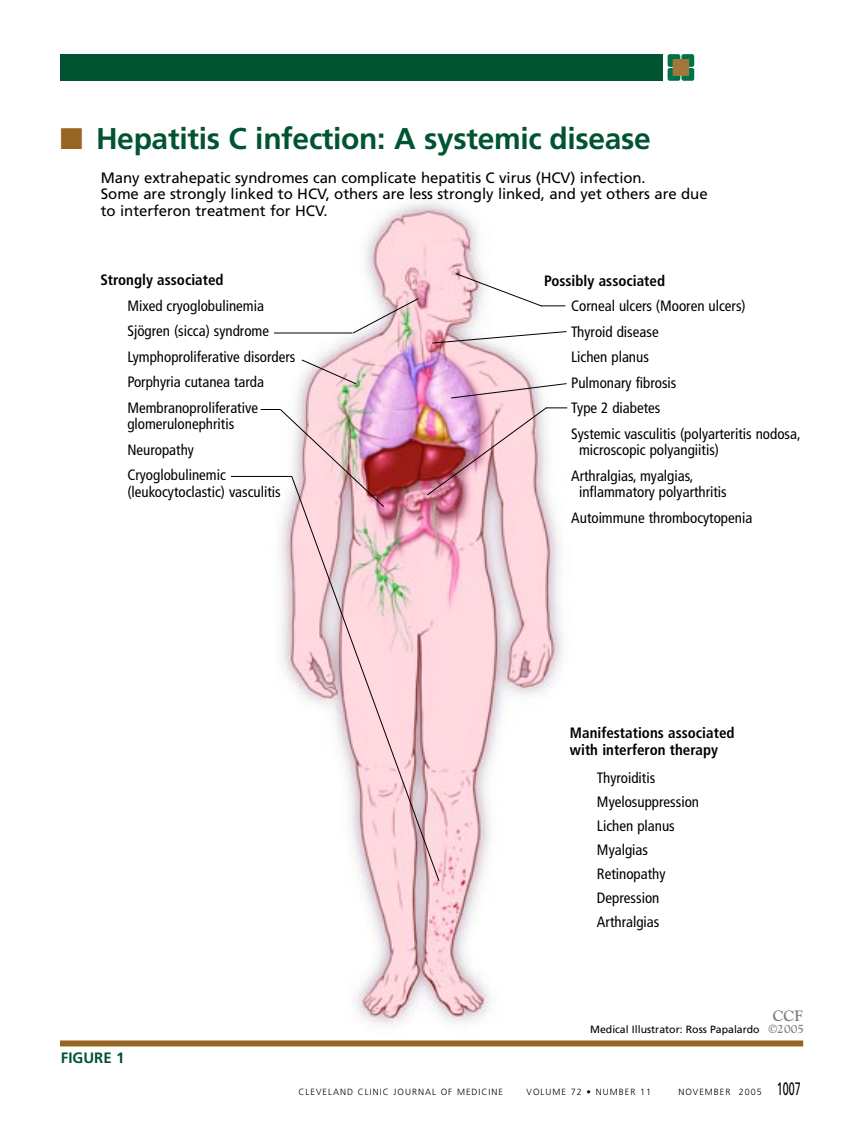
<style>
.page{position:relative;width:864px;height:1134px;background:#fff}
.page>*{position:absolute;margin:0;border:0;box-sizing:border-box;transform-origin:0 0}
.t1{font:700 30px "Frutiger";letter-spacing:-.01em;color:#015432}
.t2{font:condensed 15px/25.5px "Frutiger";color:#000}
.t3{font:15px/16.5px "Frutiger";letter-spacing:-.005em;color:#000}
.t4{font:700 condensed 15px/16.5px "Frutiger";color:#000}
.t5{font:700 15px "Frutiger";color:#015432}
.t6{font:700 15px "Goudy";color:#808080}
.t7{font:700 12px "Goudy";color:#808080}
.t8{font:10.5px "Frutiger";color:#000}
.t9{font:300 9px "Frutiger";letter-spacing:.11em;color:#000}
.s1{color:#976422}
.s2{font-weight:400;font-size:18px}
</style>
<div class="page">
<img style="left:231px;top:202px;width:337px;height:823px">
<div style="left:60px;top:54px;width:603px;height:27px;background:#015432"></div>
<svg style="left:667px;top:55px;width:28px;height:25px"></svg>
<svg style="left:668px;top:54px;width:26px;height:27px"></svg>
<div style="left:673px;top:60px;width:16px;height:15px;background:#a17638"></div>
<div style="left:60px;top:1040px;width:743px;height:6px;background:#976422"></div>
<hr style="left:274px;top:333px;width:78px;height:1px;background:#000">
<svg style="left:352px;top:298px;width:67px;height:36px"></svg>
<svg style="left:301px;top:359px;width:56px;height:26px"></svg>
<svg style="left:455px;top:273px;width:110px;height:34px"></svg>
<svg style="left:431px;top:331px;width:136px;height:13px"></svg>
<svg style="left:450px;top:383px;width:118px;height:16px"></svg>
<img style="left:426px;top:407px;width:141px;height:89px">
<img style="left:261px;top:408px;width:124px;height:100px">
<hr style="left:231px;top:476px;width:61px;height:1px;background:#000">
<svg style="left:291px;top:475px;width:149px;height:407px"></svg>
<h1 class="t1" style="left:60px;top:126px;width:592px"><span class="s1">■</span> Hepatitis C infection: A systemic disease</h1>
<p class="t3" style="left:101px;top:170px;width:608px">Many extrahepatic syndromes can complicate hepatitis C virus (HCV) infection.<br>Some are strongly linked to HCV, others are less strongly linked, and yet others are due to interferon treatment for HCV.</p>
<p class="t4" style="left:100px;top:273px;width:125px">Strongly associated</p>
<p class="t2" style="left:127px;top:294px;width:170px">Mixed cryoglobulinemia<br>Sjögren (sicca) syndrome<br>Lymphoproliferative disorders<br>Porphyria cutanea tarda<br>Membranoproliferative</p>
<p class="t2" style="left:127px;top:413px;width:108px">glomerulonephritis<br>Neuropathy<br>Cryoglobulinemic</p>
<p class="t2" style="left:127px;top:480px;width:155px">(leukocytoclastic) vasculitis</p>
<p class="t5" style="left:61px;top:1052px;width:65px">FIGURE 1</p>
<p class="t4" style="left:544px;top:273px;width:122px">Possibly associated</p>
<p class="t2" style="left:571px;top:294px;width:231px">Corneal ulcers (Mooren ulcers)<br>Thyroid disease<br>Lichen planus<br>Pulmonary fibrosis<br>Type 2 diabetes<br>Systemic vasculitis (polyarteritis nodosa,</p>
<p class="t2" style="left:571px;top:438px;width:149px;text-indent:8px">microscopic polyangiitis)<br>Arthralgias, myalgias,</p>
<p class="t2" style="left:571px;top:480px;width:183px;text-indent:8px">inflammatory polyarthritis<br>Autoimmune thrombocytopenia</p>
<p class="t4" style="left:570px;top:726px;width:166px">Manifestations associated with interferon therapy</p>
<p class="t2" style="left:597px;top:767px;width:104px;line-height:24px">Thyroiditis<br>Myelosuppression<br>Lichen planus<br>Myalgias<br>Retinopathy<br>Depression<br>Arthralgias</p>
<p class="t8" style="left:590px;top:1025px;width:171px">Medical Illustrator: Ross Papalardo</p>
<p class="t6" style="left:773px;top:1009px;width:31px">CCF</p>
<p class="t7" style="left:768px;top:1024px;width:37px">©2005</p>
<p class="t9" style="left:299px;top:1088px;width:206px">CLEVELAND CLINIC JOURNAL OF MEDICINE</p>
<p class="t9" style="left:527px;top:1088px;width:126px">VOLUME 72 • NUMBER 11</p>
<p class="t9" style="left:678px;top:1088px;width:124px">NOVEMBER 2005 <span class="s2">1007</span></p>
</div>
